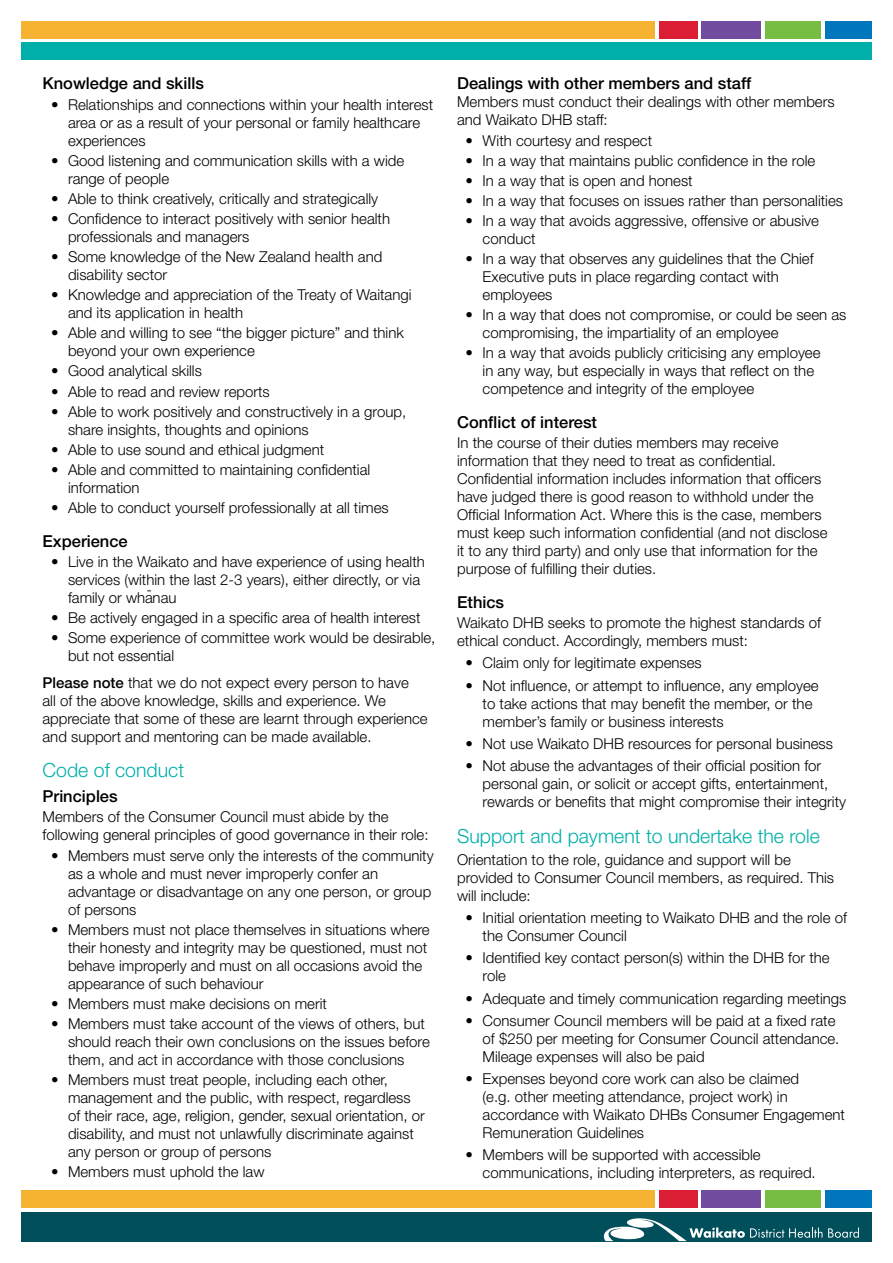
<style>
.page{position:relative;width:893px;height:1263px;background:#fff}
.page>*{position:absolute;margin:0;border:0;box-sizing:border-box;transform-origin:0 0}
.t1{font:300 19.5px "Helvetica Neue";color:#00afa9}
.t2{font:500 16.5px "Helvetica Neue";color:#000}
.t3{font:300 15px/18px "Helvetica Neue";color:#000}
.s1{font-weight:500}
</style>
<div class="page">
<div style="left:21px;top:1212px;width:851px;height:30px;background:#004f5a"></div>
<svg style="left:603px;top:1218px;width:219px;height:23px"></svg>
<svg style="left:828px;top:1227px;width:31px;height:11px"></svg>
<div style="left:21px;top:21px;width:634px;height:17px;background:#f6b332"></div>
<div style="left:659px;top:21px;width:38px;height:17px;background:#dc1e35"></div>
<div style="left:702px;top:21px;width:59px;height:17px;background:#724c9f"></div>
<div style="left:765px;top:21px;width:56px;height:17px;background:#77bd43"></div>
<div style="left:825px;top:21px;width:47px;height:17px;background:#0076bc"></div>
<div style="left:21px;top:1191px;width:634px;height:17px;background:#f6b332"></div>
<div style="left:659px;top:1191px;width:38px;height:17px;background:#dc1e35"></div>
<div style="left:702px;top:1191px;width:59px;height:17px;background:#724c9f"></div>
<div style="left:765px;top:1191px;width:56px;height:17px;background:#77bd43"></div>
<div style="left:825px;top:1191px;width:47px;height:17px;background:#0076bc"></div>
<div style="left:21px;top:43px;width:851px;height:17px;background:#00afa9"></div>
<p class="t2" style="left:43px;top:74px;width:163px">Knowledge and skills</p>
<p class="t3" style="left:68px;top:95px;width:367px;text-indent:-17px">• Relationships and connections within your health interest area or as a result of your personal or family healthcare experiences</p>
<p class="t3" style="left:68px;top:151px;width:338px;text-indent:-17px">• Good listening and communication skills with a wide range of people</p>
<p class="t3" style="left:51px;top:189px;width:329px">• Able to think creatively, critically and strategically</p>
<p class="t3" style="left:68px;top:209px;width:324px;text-indent:-17px">• Confidence to interact positively with senior health professionals and managers</p>
<p class="t3" style="left:68px;top:247px;width:316px;text-indent:-17px">• Some knowledge of the New Zealand health and disability sector</p>
<p class="t3" style="left:68px;top:286px;width:345px;text-indent:-17px">• Knowledge and appreciation of the Treaty of Waitangi and its application in health</p>
<p class="t3" style="left:68px;top:324px;width:337px;text-indent:-17px">• Able and willing to see “the bigger picture” and think beyond your own experience</p>
<p class="t3" style="left:51px;top:362px;width:152px">• Good analytical skills</p>
<p class="t3" style="left:51px;top:382px;width:220px">• Able to read and review reports</p>
<p class="t3" style="left:68px;top:402px;width:340px;text-indent:-17px">• Able to work positively and constructively in a group, share insights, thoughts and opinions</p>
<p class="t3" style="left:51px;top:440px;width:275px">• Able to use sound and ethical judgment</p>
<p class="t3" style="left:68px;top:460px;width:304px;text-indent:-17px">• Able and committed to maintaining confidential information</p>
<p class="t3" style="left:51px;top:498px;width:339px">• Able to conduct yourself professionally at all times</p>
<p class="t2" style="left:43px;top:531px;width:87px">Experience</p>
<p class="t3" style="left:68px;top:552px;width:358px;text-indent:-17px">• Live in the Waikato and have experience of using health services (within the last 2-3 years), either directly, or via family or whanau</p>
<p class="t3" style="left:146px;top:581px;width:7px">-</p>
<p class="t3" style="left:51px;top:608px;width:371px">• Be actively engaged in a specific area of health interest</p>
<p class="t3" style="left:68px;top:629px;width:369px;text-indent:-17px">• Some experience of committee work would be desirable, but not essential</p>
<p class="t3" style="left:43px;top:673px;width:387px"><span class="s1">Please note</span> that we do not expect every person to have<br>all of the above knowledge, skills and experience. We appreciate that some of these are learnt through experience and support and mentoring can be made available.</p>
<h1 class="t1" style="left:43px;top:758px;width:143px">Code of conduct</h1>
<p class="t2" style="left:43px;top:786px;width:77px">Principles</p>
<p class="t3" style="left:43px;top:808px;width:387px">Members of the Consumer Council must abide by the following general principles of good governance in their role:</p>
<p class="t3" style="left:68px;top:846px;width:367px;text-indent:-17px">• Members must serve only the interests of the community as a whole and must never improperly confer an advantage or disadvantage on any one person, or group of persons</p>
<p class="t3" style="left:68px;top:920px;width:363px;text-indent:-17px">• Members must not place themselves in situations where their honesty and integrity may be questioned, must not behave improperly and must on all occasions avoid the appearance of such behaviour</p>
<p class="t3" style="left:51px;top:994px;width:277px">• Members must make decisions on merit</p>
<p class="t3" style="left:68px;top:1014px;width:363px;text-indent:-17px">• Members must take account of the views of others, but should reach their own conclusions on the issues before them, and act in accordance with those conclusions</p>
<p class="t3" style="left:68px;top:1070px;width:358px;text-indent:-17px">• Members must treat people, including each other, management and the public, with respect, regardless of their race, age, religion, gender, sexual orientation, or disability, and must not unlawfully discriminate against any person or group of persons</p>
<p class="t3" style="left:51px;top:1162px;width:215px">• Members must uphold the law</p>
<p class="t2" style="left:457px;top:74px;width:296px">Dealings with other members and staff</p>
<p class="t3" style="left:457px;top:93px;width:379px">Members must conduct their dealings with other members and Waikato DHB staff:</p>
<p class="t3" style="left:466px;top:131px;width:188px">• With courtesy and respect</p>
<p class="t3" style="left:466px;top:151px;width:351px">• In a way that maintains public confidence in the role</p>
<p class="t3" style="left:466px;top:171px;width:229px">• In a way that is open and honest</p>
<p class="t3" style="left:466px;top:191px;width:379px">• In a way that focuses on issues rather than personalities</p>
<p class="t3" style="left:483px;top:211px;width:338px;text-indent:-17px">• In a way that avoids aggressive, offensive or abusive conduct</p>
<p class="t3" style="left:483px;top:250px;width:332px;text-indent:-17px">• In a way that observes any guidelines that the Chief<br>Executive puts in place regarding contact with employees</p>
<p class="t3" style="left:483px;top:306px;width:365px;text-indent:-17px">• In a way that does not compromise, or could be seen as compromising, the impartiality of an employee</p>
<p class="t3" style="left:483px;top:344px;width:339px;text-indent:-17px">• In a way that avoids publicly criticising any employee in any way, but especially in ways that reflect on the competence and integrity of the employee</p>
<p class="t2" style="left:457px;top:412px;width:142px">Conflict of interest</p>
<p class="t3" style="left:457px;top:434px;width:372px">In the course of their duties members may receive information that they need to treat as confidential.<br>Confidential information includes information that officers have judged there is good reason to withhold under the Official Information Act. Where this is the case, members must keep such information confidential (and not disclose it to any third party) and only use that information for the purpose of fulfilling their duties.</p>
<p class="t2" style="left:457px;top:592px;width:49px">Ethics</p>
<p class="t3" style="left:457px;top:614px;width:365px">Waikato DHB seeks to promote the highest standards of ethical conduct. Accordingly, members must:</p>
<p class="t3" style="left:466px;top:654px;width:238px">• Claim only for legitimate expenses</p>
<p class="t3" style="left:483px;top:676px;width:337px;text-indent:-17px">• Not influence, or attempt to influence, any employee to take actions that may benefit the member, or the member’s family or business interests</p>
<p class="t3" style="left:466px;top:734px;width:369px">• Not use Waikato DHB resources for personal business</p>
<p class="t3" style="left:483px;top:756px;width:365px;text-indent:-17px">• Not abuse the advantages of their official position for personal gain, or solicit or accept gifts, entertainment, rewards or benefits that might compromise their integrity</p>
<h1 class="t1" style="left:457px;top:824px;width:364px">Support and payment to undertake the role</h1>
<p class="t3" style="left:457px;top:850px;width:379px">Orientation to the role, guidance and support will be provided to Consumer Council members, as required. This will include:</p>
<p class="t3" style="left:483px;top:908px;width:366px;text-indent:-17px">• Initial orientation meeting to Waikato DHB and the role of the Consumer Council</p>
<p class="t3" style="left:483px;top:949px;width:349px;text-indent:-17px">• Identified key contact person(s) within the DHB for the role</p>
<p class="t3" style="left:466px;top:989px;width:382px">• Adequate and timely communication regarding meetings</p>
<p class="t3" style="left:483px;top:1011px;width:358px;text-indent:-17px">• Consumer Council members will be paid at a fixed rate of $250 per meeting for Consumer Council attendance.<br>Mileage expenses will also be paid</p>
<p class="t3" style="left:483px;top:1069px;width:364px;text-indent:-17px">• Expenses beyond core work can also be claimed<br>(e.g. other meeting attendance, project work) in accordance with Waikato DHBs Consumer Engagement Remuneration Guidelines</p>
<p class="t3" style="left:483px;top:1145px;width:335px;text-indent:-17px">• Members will be supported with accessible communications, including interpreters, as required.</p>
</div>
